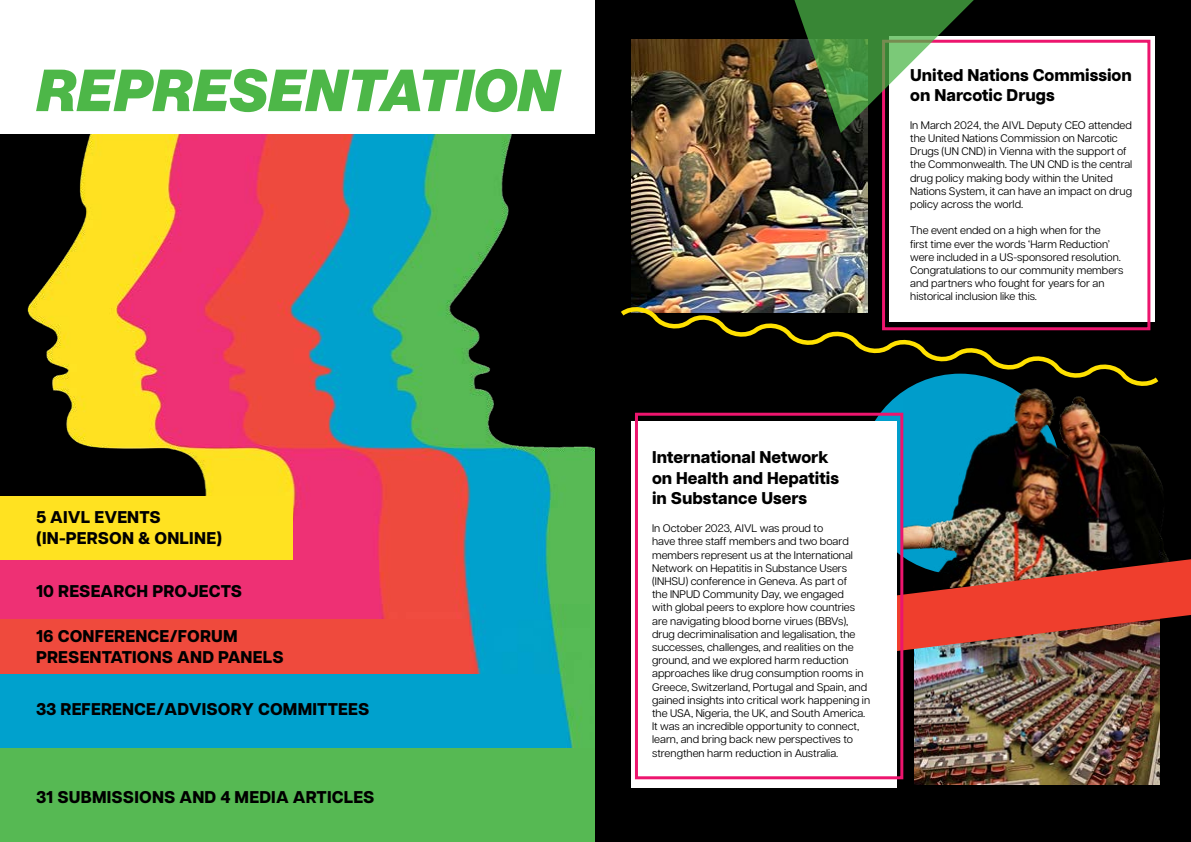
<style>
.page{position:relative;width:1191px;height:842px;background:#fff}
.page>*{position:absolute;margin:0;border:0;box-sizing:border-box;transform-origin:0 0}
.t1{font:58px "N Haas Grotesk DS Pro 96 Blk It";letter-spacing:.015em;color:#4db748}
.t2{font:800 17px/20.4px "Articulat CF";letter-spacing:.01em;color:#000}
.t3{font:11px/13.2px "Articulat CF";color:#000}
</style>
<div class="page">
<img style="left:23px;top:134px;width:572px;height:614px">
<div style="left:0;top:496px;width:293px;height:346px;background:#ffe221"></div>
<div style="left:0;top:560px;width:378px;height:282px;background:#ee3074"></div>
<div style="left:0;top:619px;width:469px;height:223px;background:#ef4a3d"></div>
<div style="left:0;top:674px;width:559px;height:168px;background:#00a1cd"></div>
<div style="left:0;top:748px;width:595px;height:94px;background:#56b953"></div>
<div style="left:595px;top:0;width:596px;height:842px;background:#000"></div>
<div style="left:889px;top:36px;width:266px;height:286px;background:#fff"></div>
<div style="left:882px;top:40px;width:268px;height:290px;border:3px solid #ed156e"></div>
<img style="left:914px;top:653px;width:245px;height:132px">
<img style="left:631px;top:40px;width:236px;height:266px">
<svg style="left:621px;top:306px;width:530px;height:68px"></svg>
<img style="left:903px;top:374px;width:265px;height:185px">
<img style="left:897px;top:559px;width:294px;height:94px">
<div style="left:631px;top:421px;width:266px;height:366px;background:#fff"></div>
<div style="left:635px;top:413px;width:268px;height:366px;border:3px solid #ed156e"></div>
<svg style="left:769px;top:0;width:206px;height:133px"></svg>
<h1 class="t1" style="left:37px;top:57px;width:524px">REPRESENTATION</h1>
<h2 class="t2" style="left:36px;top:507px;width:188px">5 AIVL EVENTS (IN-PERSON &amp; ONLINE)</h2>
<h2 class="t2" style="left:36px;top:580px;width:208px">10 RESEARCH PROJECTS</h2>
<h2 class="t2" style="left:36px;top:626px;width:249px">16 CONFERENCE/FORUM<br>PRESENTATIONS AND PANELS</h2>
<h2 class="t2" style="left:36px;top:698px;width:335px">33 REFERENCE/ADVISORY COMMITTEES</h2>
<h2 class="t2" style="left:36px;top:786px;width:340px">31 SUBMISSIONS AND 4 MEDIA ARTICLES</h2>
<h2 class="t2" style="left:910px;top:65px;width:223px">United Nations Commission on Narcotic Drugs</h2>
<p class="t3" style="left:910px;top:118px;width:224px">In March 2024, the AIVL Deputy CEO attended the United Nations Commission on Narcotic Drugs (UN CND) in Vienna with the support of the Commonwealth. The UN CND is the central drug policy making body within the United Nations System, it can have an impact on drug policy across the world.</p>
<p class="t3" style="left:910px;top:223px;width:215px">The event ended on a high when for the<br>first time ever the words ‘Harm Reduction’ were included in a US-sponsored resolution.<br>Congratulations to our community members and partners who fought for years for an historical inclusion like this.</p>
<h2 class="t2" style="left:652px;top:447px;width:188px">International Network on Health and Hepatitis in Substance Users</h2>
<p class="t3" style="left:652px;top:521px;width:219px">In October 2023, AIVL was proud to<br>have three staff members and two board members represent us at the International Network on Hepatitis in Substance Users (INHSU) conference in Geneva. As part of<br>the INPUD Community Day, we engaged<br>with global peers to explore how countries are navigating blood borne virues (BBVs), drug decriminalisation and legalisation, the successes, challenges, and realities on the ground, and we explored harm reduction approaches like drug consumption rooms in Greece, Switzerland, Portugal and Spain, and gained insights into critical work happening in the USA, Nigeria, the UK, and South America.<br>It was an incredible opportunity to connect, learn, and bring back new perspectives to strengthen harm reduction in Australia.</p>
</div>
